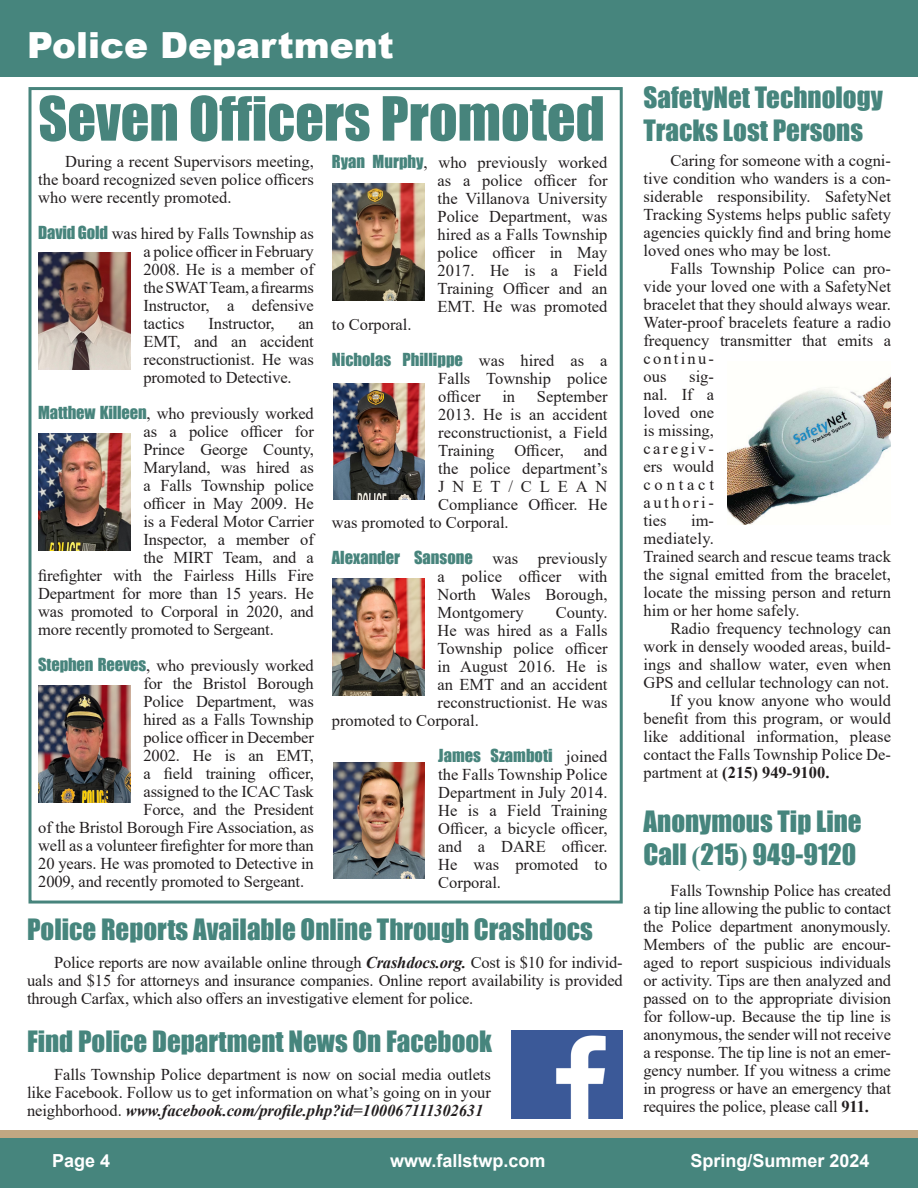
<style>
.page{position:relative;width:918px;height:1188px;background:#fff}
.page>*{position:absolute;margin:0;border:0;box-sizing:border-box;transform-origin:0 0}
.t1{font:56.25px "Impact";color:#47847c}
.t2{font:900 36px "Arial";color:#fff}
.t3{font:27px/32.4px "Impact";color:#46857d}
.t4{font:700 18px "Arial";color:#fff}
.t5{font:16.5px/18px "Times New Roman";color:#231f20;text-align:justify}
.t6{font:16.5px "Times New Roman";letter-spacing:.48em;color:#231f20}
.s1{font-family:"Impact";color:#47847c}
.s2{font-weight:700;font-style:italic}
.s3{font-weight:700}
.s4{font-family:"Times New Roman";font-weight:700}
</style>
<div class="page">
<div style="left:28px;top:87px;width:595px;height:817px;border:3px solid #47847c"></div>
<div style="left:0;top:1130px;width:918px;height:58px;background:#c1a782"></div>
<div style="left:0;top:1138px;width:918px;height:50px;background:#46857d"></div>
<div style="left:0;top:0;width:918px;height:76px;background:#46857d"></div>
<img style="left:38px;top:253px;width:92px;height:116px">
<img style="left:38px;top:433px;width:92px;height:117px">
<img style="left:332px;top:184px;width:92px;height:117px">
<img style="left:333px;top:383px;width:92px;height:117px">
<img style="left:332px;top:579px;width:92px;height:116px">
<img style="left:38px;top:686px;width:92px;height:116px">
<img style="left:333px;top:762px;width:92px;height:117px">
<img style="left:728px;top:376px;width:163px;height:149px">
<img style="left:512px;top:1030px;width:111px;height:88px">
<p class="t2" style="left:27px;top:19px;width:368px">Police Department</p>
<p class="t1" style="left:38px;top:75px;width:568px">Seven Officers Promoted</p>
<p class="t5" style="left:38px;top:152px;width:277px;text-indent:27px">During a recent Supervisors meeting, the board recognized seven police officers who were recently promoted.</p>
<p class="t5" style="left:144px;top:224px;width:172px;text-indent:-105px"><span class="s1">David Gold</span> was hired by Falls Township as a police officer in February 2008. He is a member of the SWAT Team, a firearms Instructor, a defensive tactics</p>
<p class="t5" style="left:209px;top:314px;width:67px">Instructor,</p>
<p class="t5" style="left:144px;top:314px;width:172px;text-indent:155px">an EMT, and an accident reconstructionist. He was promoted to Detective.</p>
<p class="t5" style="left:38px;top:404px;width:277px"><span class="s1">Matthew Killeen</span>, who previously worked</p>
<p class="t5" style="left:144px;top:422px;width:172px">as a police officer for</p>
<p class="t5" style="left:144px;top:440px;width:172px">Prince George County,</p>
<p class="t5" style="left:144px;top:458px;width:172px">Maryland, was hired as</p>
<p class="t5" style="left:144px;top:476px;width:172px">a Falls Township police</p>
<p class="t5" style="left:144px;top:494px;width:172px">officer in May 2009. He</p>
<p class="t5" style="left:144px;top:512px;width:172px">is a Federal Motor Carrier</p>
<p class="t5" style="left:144px;top:530px;width:172px">Inspector, a member of</p>
<p class="t5" style="left:144px;top:548px;width:172px">the MIRT Team, and a</p>
<p class="t5" style="left:38px;top:566px;width:277px">firefighter with the Fairless Hills Fire</p>
<p class="t5" style="left:38px;top:584px;width:277px">Department for more than 15 years. He</p>
<p class="t5" style="left:38px;top:602px;width:277px">was promoted to Corporal in 2020, and</p>
<p class="t5" style="left:38px;top:620px;width:237px">more recently promoted to Sergeant.</p>
<p class="t5" style="left:38px;top:656px;width:277px"><span class="s1">Stephen Reeves</span>, who previously worked</p>
<p class="t5" style="left:144px;top:674px;width:172px">for the Bristol Borough</p>
<p class="t5" style="left:144px;top:692px;width:172px">Police Department, was</p>
<p class="t5" style="left:144px;top:710px;width:172px">hired as a Falls Township</p>
<p class="t5" style="left:144px;top:728px;width:172px">police officer in December</p>
<p class="t5" style="left:144px;top:746px;width:172px">2002. He is an EMT,</p>
<p class="t5" style="left:144px;top:764px;width:172px">a field training officer,</p>
<p class="t5" style="left:144px;top:782px;width:172px">assigned to the ICAC Task</p>
<p class="t5" style="left:144px;top:800px;width:172px">Force, and the President</p>
<p class="t5" style="left:38px;top:818px;width:277px">of the Bristol Borough Fire Association, as</p>
<p class="t5" style="left:38px;top:836px;width:277px">well as a volunteer firefighter for more than</p>
<p class="t5" style="left:38px;top:854px;width:277px">20 years. He was promoted to Detective in</p>
<p class="t5" style="left:38px;top:872px;width:267px">2009, and recently promoted to Sergeant.</p>
<p class="t5" style="left:332px;top:153px;width:277px"><span class="s1">Ryan Murphy</span>, who previously worked</p>
<p class="t5" style="left:438px;top:171px;width:171px">as a police officer for</p>
<p class="t5" style="left:438px;top:189px;width:171px">the Villanova University</p>
<p class="t5" style="left:438px;top:207px;width:171px">Police Department, was</p>
<p class="t5" style="left:438px;top:225px;width:171px">hired as a Falls Township</p>
<p class="t5" style="left:438px;top:243px;width:171px">police officer in May</p>
<p class="t5" style="left:438px;top:261px;width:171px">2017. He is a Field</p>
<p class="t5" style="left:438px;top:279px;width:171px">Training Officer and an</p>
<p class="t5" style="left:438px;top:297px;width:171px">EMT. He was promoted</p>
<p class="t5" style="left:332px;top:315px;width:81px">to Corporal.</p>
<p class="t5" style="left:438px;top:351px;width:171px;text-indent:-106px"><span class="s1">Nicholas Phillippe</span> was hired as a Falls Township police officer</p>
<p class="t5" style="left:502px;top:387px;width:14px">in</p>
<p class="t5" style="left:537px;top:387px;width:72px">September</p>
<p class="t5" style="left:438px;top:405px;width:171px">2013. He is an accident</p>
<p class="t5" style="left:438px;top:423px;width:171px">reconstructionist, a Field</p>
<p class="t5" style="left:438px;top:441px;width:171px">Training Officer, and</p>
<p class="t5" style="left:438px;top:459px;width:171px">the police department’s</p>
<p class="t6" style="left:438px;top:475px;width:171px">JNET/CLEAN</p>
<p class="t5" style="left:438px;top:495px;width:171px">Compliance Officer. He</p>
<p class="t5" style="left:332px;top:513px;width:178px">was promoted to Corporal.</p>
<p class="t5" style="left:438px;top:549px;width:171px;text-indent:-106px"><span class="s1">Alexander Sansone</span> was previously a police officer with North Wales Borough, Montgomery</p>
<p class="t5" style="left:556px;top:603px;width:53px">County.</p>
<p class="t5" style="left:438px;top:621px;width:171px">He was hired as a Falls</p>
<p class="t5" style="left:438px;top:639px;width:171px">Township police officer</p>
<p class="t5" style="left:438px;top:657px;width:171px">in August 2016. He is</p>
<p class="t5" style="left:438px;top:675px;width:171px">an EMT and an accident</p>
<p class="t5" style="left:438px;top:693px;width:171px">reconstructionist. He was</p>
<p class="t5" style="left:332px;top:711px;width:149px">promoted to Corporal.</p>
<p class="t5" style="left:438px;top:747px;width:171px"><span class="s1">James Szamboti</span> joined the Falls Township Police Department in July 2014.<br>He is a Field Training Officer, a bicycle officer, and a DARE officer.<br>He was promoted to Corporal.</p>
<p class="t3" style="left:27px;top:913px;width:568px">Police Reports Available Online Through Crashdocs</p>
<p class="t5" style="left:27px;top:953px;width:597px;text-indent:27px">Police reports are now available online through <span class="s2">Crashdocs.org.</span> Cost is $10 for individ&shy;uals and $15 for attorneys and insurance companies. Online report availability is provided through Carfax, which also offers an investigative element for police.</p>
<p class="t3" style="left:27px;top:1025px;width:467px">Find Police Department News On Facebook</p>
<p class="t5" style="left:27px;top:1065px;width:465px;text-indent:27px">Falls Township Police department is now on social media outlets like Facebook. Follow us to get information on what’s going on in your neighborhood. <span class="s2">www.facebook.com/profile.php?id=100067111302631</span></p>
<p class="t3" style="left:644px;top:81px;width:241px">SafetyNet Technology</p>
<p class="t3" style="left:644px;top:113px;width:221px">Tracks Lost Persons</p>
<p class="t5" style="left:644px;top:151px;width:249px;text-indent:27px">Caring for someone with a cogni&shy;tive condition who wanders is a con&shy;siderable responsibility. SafetyNet Tracking Systems helps public safety agencies quickly find and bring home loved ones who may be lost.</p>
<p class="t5" style="left:644px;top:259px;width:249px;text-align:left;text-indent:27px">Falls Township Police can pro&shy;vide your loved one with a SafetyNet bracelet that they should always wear.<br>Water-proof bracelets feature a radio frequency transmitter that emits a continu-<br>ous</p>
<p class="t5" style="left:644px;top:367px;width:72px;text-indent:46px">sig&shy;nal. If a loved one is missing, caregiv&shy;ers would contact authori&shy;ties</p>
<p class="t5" style="left:644px;top:511px;width:249px;text-align:left;text-indent:48px">im-<br>mediately.<br>Trained search and rescue teams track the signal emitted from the bracelet, locate the missing person and return him or her home safely.</p>
<p class="t5" style="left:644px;top:619px;width:249px;text-indent:27px">Radio frequency technology can work in densely wooded areas, build&shy;ings and shallow water, even when GPS and cellular technology can not.</p>
<p class="t5" style="left:644px;top:691px;width:249px;text-indent:27px">If you know anyone who would benefit from this program, or would like additional information, please contact the Falls Township Police De&shy;partment at <span class="s3">(215) 949-9100.</span></p>
<p class="t3" style="left:644px;top:805px;width:220px">Anonymous Tip Line<br>Call <span class="s4">(</span>215<span class="s4">)</span> 949-9120</p>
<p class="t5" style="left:644px;top:881px;width:249px;text-indent:27px">Falls Township Police has created a tip line allowing the public to contact the Police department anonymously.<br>Members of the public are encour&shy;aged to report suspicious individuals or activity. Tips are then analyzed and passed on to the appropriate division for follow-up. Because the tip line is anonymous, the sender will not receive a response. The tip line is not an emer&shy;gency number. If you witness a crime in progress or have an emergency that requires the police, please call <span class="s3">911.</span></p>
<p class="t4" style="left:52px;top:1148px;width:60px">Page 4</p>
<p class="t4" style="left:390px;top:1148px;width:157px">www.fallstwp.com</p>
<p class="t4" style="left:691px;top:1148px;width:181px">Spring/Summer 2024</p>
</div>
